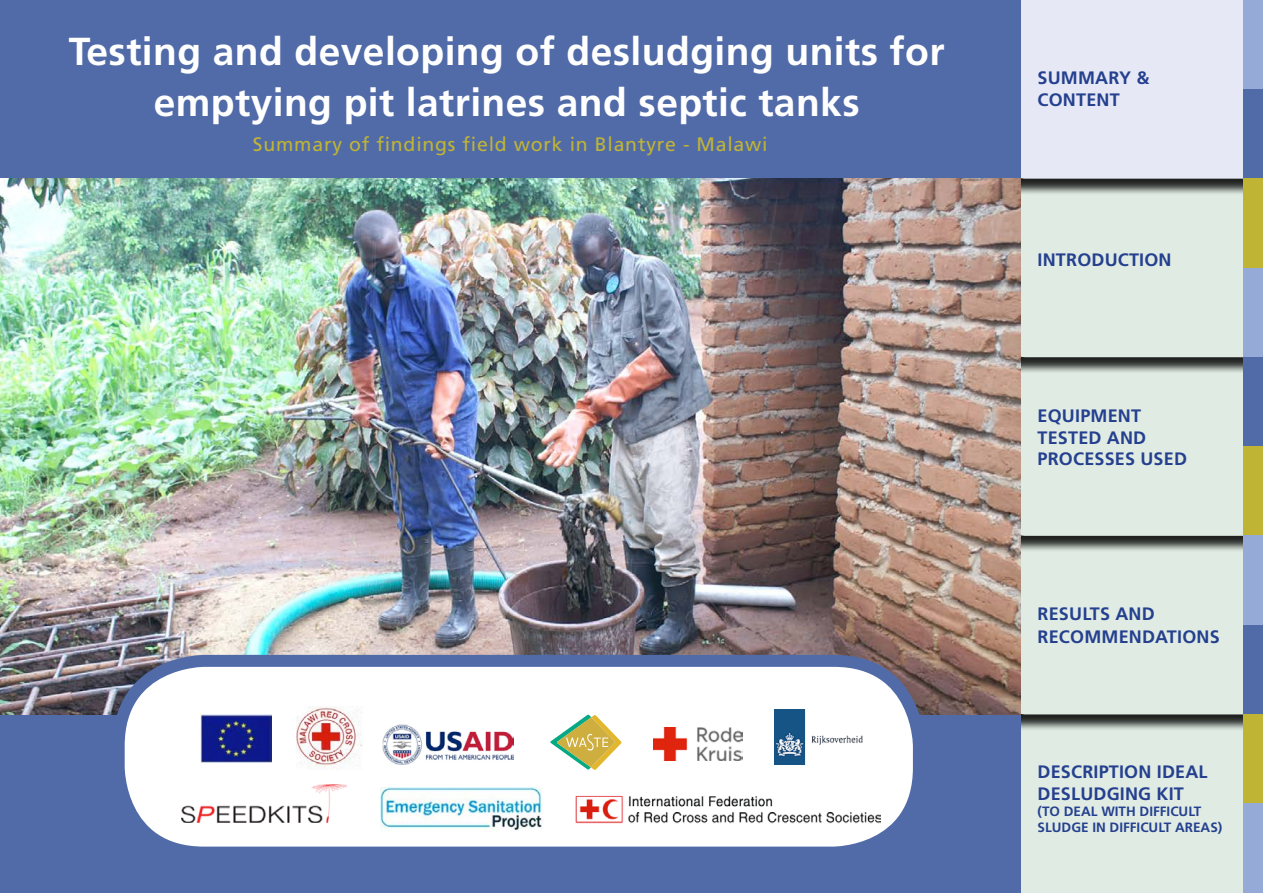
<style>
.page{position:relative;width:1263px;height:893px;background:#fff}
.page>*{position:absolute;margin:0;border:0;box-sizing:border-box;transform-origin:0 0}
.t1{font:700 39px/51px "Frutiger";letter-spacing:.01em;color:#fff;text-align:center}
.t2{font:19.5px "Frutiger";letter-spacing:.04em;color:#c0b435}
.t3{font:700 18px/21.6px "Frutiger";letter-spacing:.01em;color:#25408f}
.t4{font:700 13.5px/16.2px "Frutiger";color:#25408f}
</style>
<div class="page">
<div style="left:1020px;top:731px;width:223px;height:162px;background:#e0ece3"></div>
<div style="left:993px;top:493px;width:270px;height:238px;background:#000;opacity:.63"></div>
<div style="left:1020px;top:553px;width:223px;height:161px;background:#e0ece3"></div>
<div style="left:993px;top:315px;width:270px;height:238px;background:#000;opacity:.63"></div>
<div style="left:1020px;top:374px;width:223px;height:162px;background:#e0ece3"></div>
<div style="left:993px;top:136px;width:270px;height:238px;background:#000;opacity:.63"></div>
<div style="left:1020px;top:196px;width:223px;height:161px;background:#e0ece3"></div>
<div style="left:993px;top:0;width:270px;height:195px;background:#000;opacity:.63"></div>
<div style="left:1020px;top:0;width:223px;height:179px;background:#e6e9f5"></div>
<div style="left:1243px;top:0;width:20px;height:89px;background:#95aad7"></div>
<div style="left:1243px;top:89px;width:20px;height:90px;background:#516ba8"></div>
<div style="left:1243px;top:179px;width:20px;height:89px;background:#c0b435"></div>
<div style="left:1243px;top:268px;width:20px;height:89px;background:#95aad7"></div>
<div style="left:1243px;top:357px;width:20px;height:89px;background:#516ba8"></div>
<div style="left:1243px;top:446px;width:20px;height:90px;background:#c0b435"></div>
<div style="left:1243px;top:536px;width:20px;height:89px;background:#95aad7"></div>
<div style="left:1243px;top:625px;width:20px;height:89px;background:#516ba8"></div>
<div style="left:1243px;top:714px;width:20px;height:90px;background:#c0b435"></div>
<div style="left:1243px;top:804px;width:20px;height:89px;background:#95aad7"></div>
<div style="left:0;top:0;width:1020px;height:893px;background:#516ba8"></div>
<img style="left:0;top:179px;width:1020px;height:535px">
<div style="left:119px;top:661px;width:800px;height:192px;background:#fff;border-radius:85px"></div>
<div style="left:113px;top:655px;width:812px;height:204px;border:12px solid #516ba8;border-radius:85px"></div>
<img style="left:380px;top:787px;width:162px;height:43px">
<img style="left:181px;top:785px;width:165px;height:38px">
<img style="left:575px;top:795px;width:305px;height:28px">
<img style="left:382px;top:724px;width:131px;height:40px">
<img style="left:201px;top:715px;width:70px;height:47px">
<svg style="left:550px;top:715px;width:71px;height:55px"></svg>
<img style="left:654px;top:728px;width:88px;height:33px">
<img style="left:297px;top:706px;width:65px;height:63px">
<img style="left:774px;top:710px;width:89px;height:54px">
<h1 class="t1" style="left:69px;top:26px;width:877px">Testing and developing of desludging units for emptying pit latrines and septic tanks</h1>
<p class="t2" style="left:253px;top:133px;width:516px">Summary of findings field work in Blantyre - Malawi</p>
<p class="t3" style="left:1037px;top:67px;width:113px">SUMMARY &amp;<br>CONTENT</p>
<p class="t3" style="left:1037px;top:249px;width:135px">INTRODUCTION</p>
<p class="t3" style="left:1037px;top:405px;width:151px">EQUIPMENT<br>TESTED AND<br>PROCESSES USED</p>
<p class="t3" style="left:1037px;top:602px;width:184px;line-height:23.4px">RESULTS AND<br>RECOMMENDATIONS</p>
<p class="t3" style="left:1037px;top:761px;width:171px">DESCRIPTION IDEAL<br>DESLUDGING KIT</p>
<p class="t4" style="left:1037px;top:803px;width:186px">(TO DEAL WITH DIFFICULT<br>SLUDGE IN DIFFICULT AREAS)</p>
</div>
